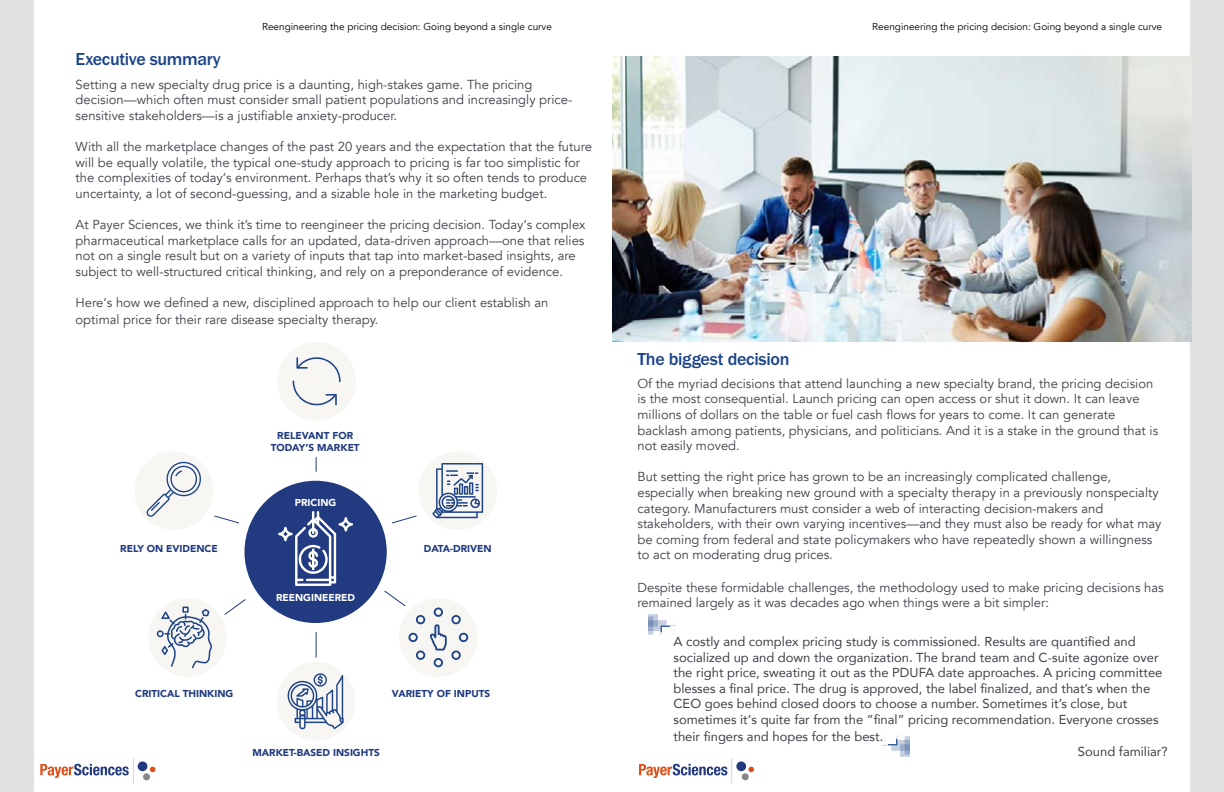
<style>
.page{position:relative;width:1224px;height:792px;background:#fff}
.page>*{position:absolute;margin:0;border:0;box-sizing:border-box;transform-origin:0 0}
.t1{font:500 18px "Franklin Gothic URW";letter-spacing:-.015em;color:#1a428a}
.t2{font:13px/15.6px "Avenir";color:#403f49}
.t3{font:13px/15.6px "Avenir";color:#403f49}
.t4{font:10px "Avenir";color:#000}
.t5{font:900 10px/12px "Avenir";color:#20397f;text-align:center}
.t6{font:900 10px "Avenir";color:#fff}
</style>
<div class="page">
<div style="left:1191px;top:0;width:33px;height:792px;background:#e4e2e0"></div>
<div style="left:0;top:0;width:33px;height:792px;background:#e4e2e0"></div>
<svg style="left:40px;top:758px;width:94px;height:26px"></svg>
<div style="left:138px;top:761px;width:9px;height:10px;background:#23397f;border-radius:50%"></div>
<svg style="left:150px;top:767px;width:5px;height:5px"></svg>
<div style="left:143px;top:773px;width:7px;height:7px;background:#878787;border-radius:50%"></div>
<svg style="left:639px;top:758px;width:94px;height:26px"></svg>
<div style="left:736px;top:761px;width:10px;height:10px;background:#23397f;border-radius:50%"></div>
<svg style="left:749px;top:767px;width:5px;height:5px"></svg>
<div style="left:742px;top:773px;width:7px;height:7px;background:#878787;border-radius:50%"></div>
<img style="left:648px;top:614px;width:27px;height:21px">
<img style="left:613px;top:57px;width:578px;height:285px">
<img style="left:882px;top:736px;width:28px;height:21px">
<div style="left:277px;top:342px;width:79px;height:79px;background:#f8f6f3;border-radius:50%"></div>
<div style="left:418px;top:451px;width:79px;height:79px;background:#f8f6f3;border-radius:50%"></div>
<div style="left:399px;top:598px;width:79px;height:79px;background:#f8f6f3;border-radius:50%"></div>
<div style="left:277px;top:662px;width:78px;height:79px;background:#f8f6f3;border-radius:50%"></div>
<div style="left:134px;top:451px;width:79px;height:79px;background:#f8f6f3;border-radius:50%"></div>
<div style="left:148px;top:598px;width:79px;height:79px;background:#f8f6f3;border-radius:50%"></div>
<div style="left:244px;top:481px;width:143px;height:142px;background:#223a80;border-radius:50%"></div>
<svg style="left:278px;top:511px;width:75px;height:75px"></svg>
<svg style="left:147px;top:461px;width:54px;height:56px"></svg>
<svg style="left:157px;top:607px;width:55px;height:61px"></svg>
<svg style="left:288px;top:673px;width:56px;height:56px"></svg>
<svg style="left:432px;top:463px;width:51px;height:55px"></svg>
<svg style="left:293px;top:357px;width:48px;height:49px"></svg>
<svg style="left:316px;top:457px;width:1px;height:15px"></svg>
<svg style="left:392px;top:515px;width:25px;height:9px"></svg>
<svg style="left:384px;top:590px;width:84px;height:77px"></svg>
<svg style="left:224px;top:599px;width:22px;height:16px"></svg>
<svg style="left:214px;top:515px;width:25px;height:9px"></svg>
<svg style="left:316px;top:632px;width:1px;height:26px"></svg>
<h1 class="t1" style="left:76px;top:48px;width:147px">Executive summary</h1>
<p class="t4" style="left:262px;top:21px;width:291px">Reengineering the pricing decision: Going beyond a single curve</p>
<p class="t4" style="left:872px;top:21px;width:291px">Reengineering the pricing decision: Going beyond a single curve</p>
<p class="t2" style="left:76px;top:77px;width:498px">Setting a new specialty drug price is a daunting, high-stakes game. The pricing decision—which often must consider small patient populations and increasingly price&shy;sensitive stakeholders—is a justifiable anxiety-producer.</p>
<p class="t2" style="left:76px;top:139px;width:518px">With all the marketplace changes of the past 20 years and the expectation that the future will be equally volatile, the typical one-study approach to pricing is far too simplistic for the complexities of today‘s environment. Perhaps that’s why it so often tends to produce uncertainty, a lot of second-guessing, and a sizable hole in the marketing budget.</p>
<p class="t2" style="left:76px;top:217px;width:511px">At Payer Sciences, we think it’s time to reengineer the pricing decision. Today‘s complex pharmaceutical marketplace calls for an updated, data-driven approach—one that relies not on a single result but on a variety of inputs that tap into market-based insights, are subject to well-structured critical thinking, and rely on a preponderance of evidence.</p>
<p class="t2" style="left:76px;top:294px;width:474px;line-height:16.8px">Here‘s how we defined a new, disciplined approach to help our client establish an optimal price for their rare disease specialty therapy.</p>
<p class="t5" style="left:271px;top:430px;width:91px">RELEVANT FOR<br>TODAY’S MARKET</p>
<p class="t5" style="left:120px;top:542px;width:99px">RELY ON EVIDENCE</p>
<p class="t6" style="left:295px;top:494px;width:43px">PRICING</p>
<p class="t6" style="left:276px;top:588px;width:81px">REENGINEERED</p>
<p class="t5" style="left:424px;top:542px;width:69px">DATA-DRIVEN</p>
<p class="t5" style="left:135px;top:688px;width:100px">CRITICAL THINKING</p>
<p class="t5" style="left:392px;top:688px;width:100px">VARIETY OF INPUTS</p>
<p class="t5" style="left:252px;top:746px;width:129px">MARKET-BASED INSIGHTS</p>
<h1 class="t1" style="left:637px;top:348px;width:154px">The biggest decision</h1>
<p class="t2" style="left:637px;top:376px;width:522px">Of the myriad decisions that attend launching a new specialty brand, the pricing decision is the most consequential. Launch pricing can open access or shut it down. It can leave millions of dollars on the table or fuel cash flows for years to come. It can generate backlash among patients, physicians, and politicians. And it is a stake in the ground that is not easily moved.</p>
<p class="t2" style="left:637px;top:469px;width:526px">But setting the right price has grown to be an increasingly complicated challenge, especially when breaking new ground with a specialty therapy in a previously nonspecialty category. Manufacturers must consider a web of interacting decision-makers and stakeholders, with their own varying incentives—and they must also be ready for what may be coming from federal and state policymakers who have repeatedly shown a willingness to act on moderating drug prices.</p>
<p class="t2" style="left:637px;top:580px;width:528px">Despite these formidable challenges, the methodology used to make pricing decisions has remained largely as it was decades ago when things were a bit simpler:</p>
<p class="t3" style="left:673px;top:633px;width:490px">A costly and complex pricing study is commissioned. Results are quantified and socialized up and down the organization. The brand team and C-suite agonize over the right price, sweating it out as the PDUFA date approaches. A pricing committee blesses a final price. The drug is approved, the label finalized, and that’s when the CEO goes behind closed doors to choose a number. Sometimes it’s close, but sometimes it‘s quite far from the “final” pricing recommendation. Everyone crosses</p>
<p class="t3" style="left:673px;top:728px;width:211px">their fingers and hopes for the best.</p>
<p class="t3" style="left:1078px;top:744px;width:91px">Sound familiar?</p>
</div>
